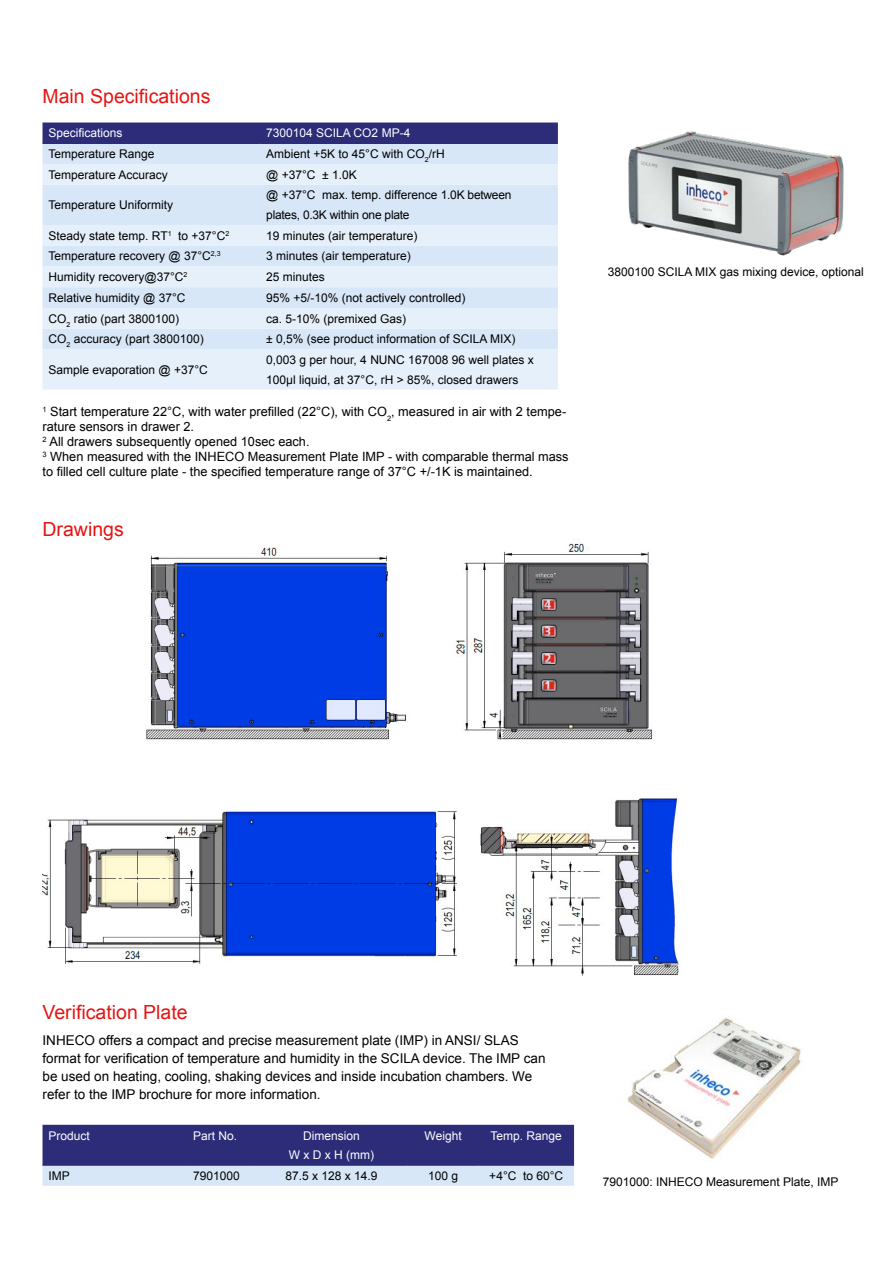
<style>
.page{position:relative;width:893px;height:1263px;background:#fff}
.page>*{position:absolute;margin:0;border:0;box-sizing:border-box;transform-origin:0 0}
.t1{font:19.5px "Arial";color:#e41513}
.t2{font:13.5px/18px "Arial";color:#000}
.t3{font:12.75px/15px "Arial";color:#000}
.t4{font:12px/19.5px "Arial";color:#000}
.t5{font:12px/19.5px "Arial";color:#fff;text-align:center}
.t6{font:12px/19.5px "Arial";letter-spacing:-.02em;color:#000}
</style>
<div class="page">
<div style="left:43px;top:123px;width:515px;height:19px;background:#2c2c79"></div>
<div style="left:43px;top:144px;width:515px;height:20px;background:#d8e7f8"></div>
<svg style="left:43px;top:164px;width:515px;height:226px;background:#dfecf9"></svg>
<hr style="left:43px;top:142px;width:217px;height:2px;background:#2c2c79">
<hr style="left:260px;top:142px;width:298px;height:2px;background:#2c2c79">
<img style="left:628px;top:131px;width:216px;height:125px">
<img style="left:627px;top:1018px;width:174px;height:141px">
<img style="left:43px;top:538px;width:636px;height:438px">
<svg style="left:43px;top:1125px;width:531px;height:61px;background:#666ba4"></svg>
<hr style="left:43px;top:1164px;width:144px;height:2px;background:#2c2c79">
<hr style="left:187px;top:1164px;width:68px;height:2px;background:#2c2c79">
<hr style="left:255px;top:1164px;width:153px;height:2px;background:#2c2c79">
<hr style="left:408px;top:1164px;width:71px;height:2px;background:#2c2c79">
<hr style="left:479px;top:1164px;width:95px;height:2px;background:#2c2c79">
<h1 class="t1" style="left:43px;top:83px;width:169px">Main Specifications</h1>
<p class="t5" style="left:49px;top:123px;width:76px">Specifications</p>
<p class="t5" style="left:266px;top:123px;width:146px">7300104 SCILA CO2 MP-4</p>
<p class="t4" style="left:49px;top:144px;width:108px">Temperature Range</p>
<p class="t4" style="left:266px;top:144px;width:180px">Ambient +5K to 45°C with CO<sub>2</sub>/rH</p>
<p class="t4" style="left:49px;top:165px;width:121px">Temperature Accuracy</p>
<p class="t4" style="left:266px;top:165px;width:92px">@ +37°C ± 1.0K</p>
<p class="t4" style="left:49px;top:195px;width:126px">Temperature Uniformity</p>
<p class="t6" style="left:266px;top:186px;width:247px">@ +37°C max. temp. difference 1.0K between plates, 0.3K within one plate</p>
<p class="t4" style="left:49px;top:226px;width:182px">Steady state temp. RT<sup>1</sup> to +37°C<sup>2</sup></p>
<p class="t4" style="left:266px;top:226px;width:153px">19 minutes (air temperature)</p>
<p class="t4" style="left:49px;top:247px;width:174px">Temperature recovery @ 37°C<sup>2,3</sup></p>
<p class="t4" style="left:266px;top:247px;width:146px">3 minutes (air temperature)</p>
<p class="t4" style="left:49px;top:267px;width:140px">Humidity recovery@37°C<sup>2</sup></p>
<p class="t4" style="left:266px;top:267px;width:60px">25 minutes</p>
<p class="t4" style="left:49px;top:288px;width:139px">Relative humidity @ 37°C</p>
<p class="t4" style="left:266px;top:288px;width:201px">95% +5/-10% (not actively controlled)</p>
<p class="t4" style="left:49px;top:309px;width:132px">CO<sub>2</sub> ratio (part 3800100)</p>
<p class="t4" style="left:266px;top:309px;width:142px">ca. 5-10% (premixed Gas)</p>
<p class="t4" style="left:49px;top:330px;width:157px">CO<sub>2</sub> accuracy (part 3800100)</p>
<p class="t4" style="left:266px;top:330px;width:251px">± 0,5% (see product information of SCILA MIX)</p>
<p class="t4" style="left:49px;top:360px;width:161px">Sample evaporation @ +37°C</p>
<p class="t4" style="left:266px;top:350px;width:269px">0,003 g per hour, 4 NUNC 167008 96 well plates x<br>100μl liquid, at 37°C, rH &gt; 85%, closed drawers</p>
<p class="t3" style="left:43px;top:405px;width:528px"><sup>1</sup> Start temperature 22°C, with water prefilled (22°C), with CO<sub>2</sub>, measured in air with 2 tempe&shy;rature sensors in drawer 2.<br><sup>2</sup> All drawers subsequently opened 10sec each.<br><sup>3</sup> When measured with the INHECO Measurement Plate IMP - with comparable thermal mass to filled cell culture plate - the specified temperature range of 37°C +/-1K is maintained.</p>
<h1 class="t1" style="left:43px;top:516px;width:83px">Drawings</h1>
<p class="t4" style="left:608px;top:262px;width:258px">3800100 SCILA MIX gas mixing device, optional</p>
<h1 class="t1" style="left:43px;top:1000px;width:147px">Verification Plate</h1>
<p class="t2" style="left:43px;top:1031px;width:504px">INHECO offers a compact and precise measurement plate (IMP) in ANSI/ SLAS format for verification of temperature and humidity in the SCILA device. The IMP can be used on heating, cooling, shaking devices and inside incubation chambers. We refer to the IMP brochure for more information.</p>
<p class="t5" style="left:49px;top:1126px;width:43px">Product</p>
<p class="t5" style="left:193px;top:1126px;width:46px">Part No.</p>
<p class="t5" style="left:289px;top:1126px;width:87px">Dimension<br>W x D x H (mm)</p>
<p class="t5" style="left:425px;top:1126px;width:39px">Weight</p>
<p class="t5" style="left:491px;top:1126px;width:73px">Temp. Range</p>
<p class="t4" style="left:49px;top:1166px;width:23px">IMP</p>
<p class="t4" style="left:193px;top:1166px;width:48px">7901000</p>
<p class="t4" style="left:285px;top:1166px;width:94px">87.5 x 128 x 14.9</p>
<p class="t4" style="left:428px;top:1166px;width:32px">100 g</p>
<p class="t4" style="left:489px;top:1166px;width:75px">+4°C to 60°C</p>
<p class="t4" style="left:603px;top:1172px;width:237px">7901000: INHECO Measurement Plate, IMP</p>
</div>
